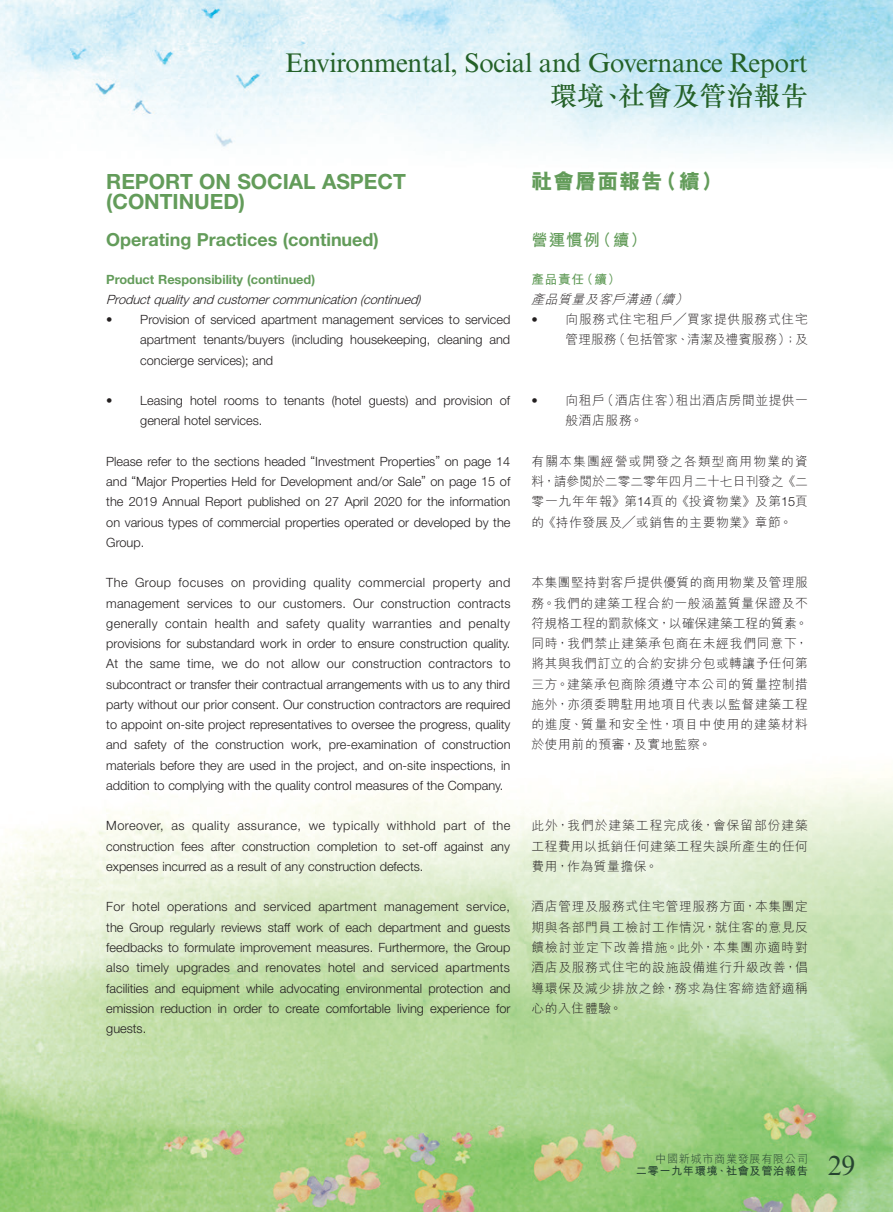
<style>
.page{position:relative;width:893px;height:1212px;background:#fff}
.page>*{position:absolute;margin:0;border:0;box-sizing:border-box;transform-origin:0 0}
.t1{font:27.75px "Times New Roman MT Std";color:#264431}
.t2{font:27px "Times New Roman MT Std";letter-spacing:-.015em;color:#246128}
.t3{font:500 27px "M Sung HK";letter-spacing:.005em;color:#246128}
.Heading_1{font:700 21px/20.2px "Helvetica Neue LT Std";color:#639c5a}
.C_Heading_1{font:800 21px "M Hei HK";letter-spacing:.05em;color:#639c5a}
.Heading_2{font:700 18px "Helvetica Neue LT Std";color:#639c5a}
.C_Heading_2{font:700 16.5px "M Hei HK";color:#639c5a}
.Body_Text{font:300 12.75px/20.2px "Helvetica Neue LT Std";color:#231f20;text-align:justify}
.C_Body_Text{font:300 12.75px/20.2px "M Hei HK";letter-spacing:.05em;color:#231f20;text-align:justify}
.Heading_4{font:italic 300 12.75px "Helvetica Neue LT Std";color:#231f20}
.Heading_3{font:700 12.75px "Helvetica Neue LT Std";color:#639c5a}
.C_Heading_4{font:italic 300 12.75px "M Hei HK";color:#231f20}
.C_Heading_3{font:700 12.75px "M Hei HK";color:#639c5a}
.t4{font:700 11.25px "M Hei HK";letter-spacing:.045em;color:#264431}
.t5{font:300 11.25px "M Hei HK";letter-spacing:.045em;color:#264431}
.s1{font-family:"Helvetica Neue LT Std"}
</style>
<div class="page">
<img style="left:0;top:0;width:893px;height:1212px">
<h2 class="t2" style="left:285px;top:47px;width:524px">Environmental, Social and Governance Report</h2>
<h2 class="t3" style="left:550px;top:77px;width:259px">環境、社會及管治報告</h2>
<p class="Heading_1" style="left:106px;top:171px;width:301px">REPORT ON SOCIAL ASPECT (CONTINUED)</p>
<p class="Heading_2" style="left:106px;top:229px;width:274px">Operating Practices (continued)</p>
<p class="Heading_3" style="left:106px;top:271px;width:210px">Product Responsibility (continued)</p>
<p class="Heading_4" style="left:106px;top:292px;width:317px">Productquality andcustomercommunication(continued)</p>
<p class="Body_Text" style="left:140px;top:309px;width:372px;text-indent:-34px">• Provision of serviced apartment management services to serviced apartment tenants/buyers (including housekeeping, cleaning and concierge services); and</p>
<p class="Body_Text" style="left:140px;top:390px;width:371px;text-indent:-34px">• Leasing hotel rooms to tenants (hotel guests) and provision of general hotel services.</p>
<p class="Body_Text" style="left:106px;top:451px;width:406px">Please refer to the sections headed “Investment Properties” on page 14 and “Major Properties Held for Development and/or Sale” on page 15 of the 2019 Annual Report published on 27 April 2020 for the information on various types of commercial properties operated or developed by the Group.</p>
<p class="Body_Text" style="left:106px;top:572px;width:406px">The Group focuses on providing quality commercial property and management services to our customers. Our construction contracts generally contain health and safety quality warranties and penalty provisions for substandard work in order to ensure construction quality.<br>At the same time, we do not allow our construction contractors to subcontract or transfer their contractual arrangements with us to any third party without our prior consent. Our construction contractors are required to appoint on-site project representatives to oversee the progress, quality and safety of the construction work, pre-examination of construction materials before they are used in the project, and on-site inspections, in addition to complying with the quality control measures of the Company.</p>
<p class="Body_Text" style="left:106px;top:815px;width:406px">Moreover, as quality assurance, we typically withhold part of the construction fees after construction completion to set-off against any expenses incurred as a result of any construction defects.</p>
<p class="Body_Text" style="left:106px;top:896px;width:406px">For hotel operations and serviced apartment management service, the Group regularly reviews staff work of each department and guests feedbacks to formulate improvement measures. Furthermore, the Group also timely upgrades and renovates hotel and serviced apartments facilities and equipment while advocating environmental protection and emission reduction in order to create comfortable living experience for guests.</p>
<p class="C_Heading_1" style="left:531px;top:171px;width:192px">社會層面報告（續）</p>
<p class="C_Heading_2" style="left:531px;top:228px;width:117px">營運慣例（續）</p>
<p class="C_Heading_3" style="left:531px;top:270px;width:91px">產品責任（續）</p>
<p class="C_Heading_4" style="left:531px;top:293px;width:161px">產品質量及客戶溝通（續）</p>
<p class="C_Body_Text" style="left:531px;top:309px;width:278px;text-align:right"><span class="s1">•</span> 向服務式住宅租戶╱買家提供服務式住宅管理服務（包括管家、清潔及禮賓服務）；及</p>
<p class="C_Body_Text" style="left:566px;top:390px;width:244px;text-indent:-34px"><span class="s1">•</span> 向租戶（酒店住客）租出酒店房間並提供一般酒店服務。</p>
<p class="C_Body_Text" style="left:531px;top:451px;width:278px">有關本集團經營或開發之各類型商用物業的資料，請參閱於二零二零年四月二十七日刊發之《二零一九年年報》第<span class="s1">14</span>頁的《投資物業》及第<span class="s1">15</span>頁的《持作發展及╱或銷售的主要物業》章節。</p>
<p class="C_Body_Text" style="left:531px;top:572px;width:278px">本集團堅持對客戶提供優質的商用物業及管理服務。我們的建築工程合約一般涵蓋質量保證及不符規格工程的罰款條文，以確保建築工程的質素。同時，我們禁止建築承包商在未經我們同意下，將其與我們訂立的合約安排分包或轉讓予任何第三方。建築承包商除須遵守本公司的質量控制措施外，亦須委聘駐用地項目代表以監督建築工程的進度、質量和安全性，項目中使用的建築材料於使用前的預審，及實地監察。</p>
<p class="C_Body_Text" style="left:531px;top:815px;width:278px">此外，我們於建築工程完成後，會保留部份建築工程費用以抵銷任何建築工程失誤所產生的任何費用，作為質量擔保。</p>
<p class="C_Body_Text" style="left:531px;top:896px;width:278px">酒店管理及服務式住宅管理服務方面，本集團定期與各部門員工檢討工作情況，就住客的意見反饋檢討並定下改善措施。此外，本集團亦適時對酒店及服務式住宅的設施設備進行升級改善，倡導環保及減少排放之餘，務求為住客締造舒適稱心的入住體驗。</p>
<p class="t5" style="left:655px;top:1153px;width:154px">中國新城市商業發展有限公司</p>
<p class="t4" style="left:636px;top:1163px;width:174px">二零一九年環境、社會及管治報告</p>
<h1 class="t1" style="left:828px;top:1150px;width:29px">29</h1>
</div>
